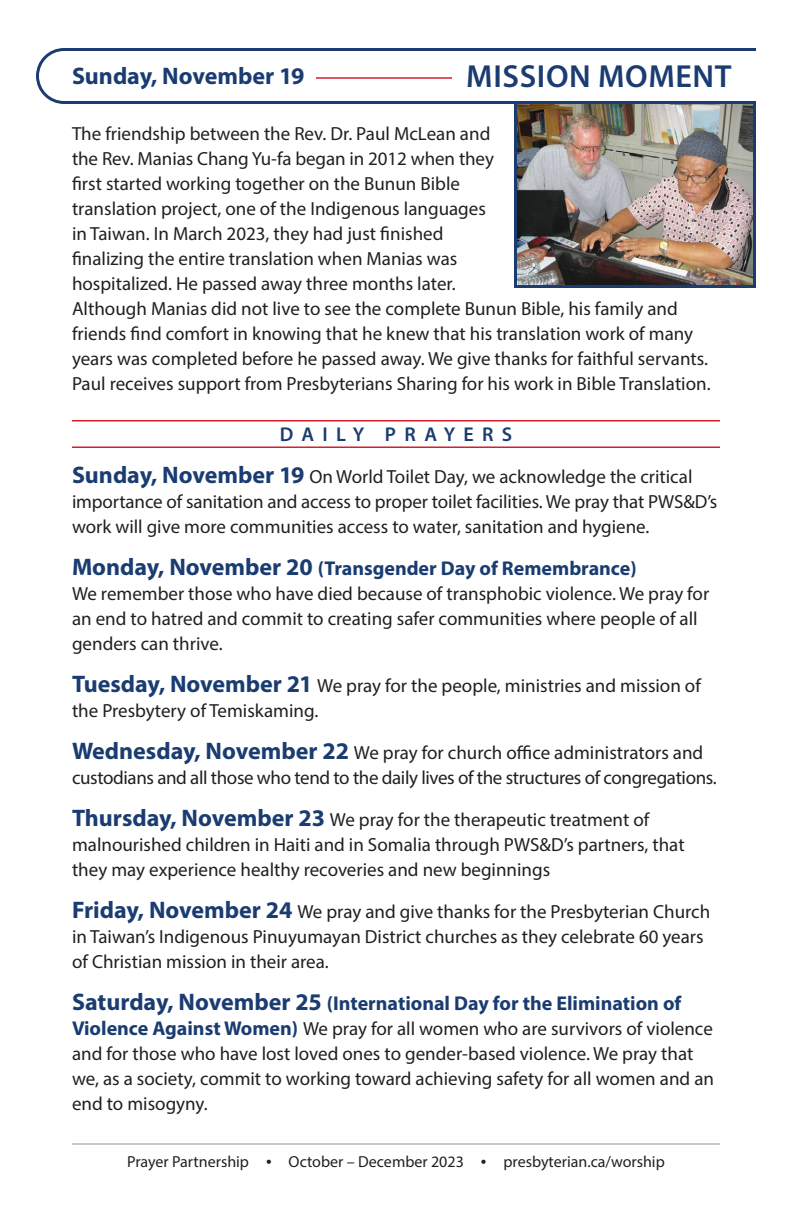
<style>
.page{position:relative;width:792px;height:1224px;background:#fff}
.page>*{position:absolute;margin:0;border:0;box-sizing:border-box;transform-origin:0 0}
.t1{font:600 32px "Myriad Pro";letter-spacing:.02em;color:#1a3c71}
.t2{font:700 24px "Myriad Pro";color:#1a3c71}
.t3{font:700 20px "Myriad Pro";color:#1a3c71}
.t4{font:600 20px "Myriad Pro";letter-spacing:.42em;color:#1a3c71}
.t5{font:19px/25px "Myriad Pro";color:#231f20}
.t6{font:19px/25px "Myriad Pro";letter-spacing:-.02em;color:#231f20}
.t7{font:16px "Myriad Pro";color:#231f20}
.s1{font-weight:700;font-size:24px;color:#1a3c71}
.s2{font-size:24px}
.s3{font-weight:700;font-size:20px;color:#1a3c71}
.s4{font-size:20px}
</style>
<div class="page">
<hr style="left:72px;top:1144px;width:648px;height:1px;background:#939598">
<img style="left:518px;top:104px;width:234px;height:180px">
<div style="left:514px;top:96px;width:242px;height:192px;border:3px solid #1a3c71"></div>
<svg style="left:36px;top:48px;width:720px;height:56px"></svg>
<hr style="left:72px;top:420px;width:648px;height:2px;background:#d3202c">
<hr style="left:72px;top:446px;width:648px;height:2px;background:#d3202c">
<hr style="left:316px;top:77px;width:136px;height:2px;background:#d3202c">
<p class="t2" style="left:72px;top:67px;width:234px">Sunday, November 19</p>
<p class="t1" style="left:466px;top:64px;width:267px">MISSION MOMENT</p>
<p class="t5" style="left:72px;top:123px;width:640px">The friendship between the Rev. Dr. Paul McLean and<br>the Rev. Manias Chang Yu-fa began in 2012 when they<br>first started working together on the Bunun Bible<br>translation project, one of the Indigenous languages<br>in Taiwan. In March 2023, they had just finished<br>finalizing the entire translation when Manias was<br>hospitalized. He passed away three months later.<br>Although Manias did not live to see the complete Bunun Bible, his family and friends find comfort in knowing that he knew that his translation work of many years was completed before he passed away. We give thanks for faithful servants.<br>Paul receives support from Presbyterians Sharing for his work in Bible Translation.</p>
<p class="t4" style="left:280px;top:426px;width:234px">DAILY PRAYERS</p>
<p class="t5" style="left:72px;top:465px;width:647px"><span class="s1">Sunday, November 19</span> On World Toilet Day, we acknowledge the critical importance of sanitation and access to proper toilet facilities. We pray that PWS&amp;D’s work will give more communities access to water, sanitation and hygiene.</p>
<p class="t3" style="left:72px;top:560px;width:566px"><span class="s2">Monday, November 20</span> (Transgender Day of Remembrance)</p>
<p class="t5" style="left:72px;top:582px;width:639px">We remember those who have died because of transphobic violence. We pray for an end to hatred and commit to creating safer communities where people of all genders can thrive.</p>
<p class="t5" style="left:72px;top:674px;width:630px"><span class="s1">Tuesday, November 21</span> We pray for the people, ministries and mission of the Presbytery of Temiskaming.</p>
<p class="t6" style="left:72px;top:741px;width:646px"><span class="s1">Wednesday, November 22</span> We pray for church office administrators and custodians and all those who tend to the daily lives of the structures of congregations.</p>
<p class="t5" style="left:72px;top:808px;width:614px"><span class="s1">Thursday, November 23</span> We pray for the therapeutic treatment of malnourished children in Haiti and in Somalia through PWS&amp;D’s partners, that they may experience healthy recoveries and new beginnings</p>
<p class="t5" style="left:72px;top:900px;width:640px"><span class="s1">Friday, November 24</span> We pray and give thanks for the Presbyterian Church in Taiwan’s Indigenous Pinuyumayan District churches as they celebrate 60 years of Christian mission in their area.</p>
<p class="t3" style="left:72px;top:995px;width:611px"><span class="s2">Saturday, November 25</span> (International Day for the Elimination of</p>
<p class="t5" style="left:72px;top:1017px;width:644px"><span class="s3">Violence Against Women)</span> We pray for all women who are survivors of violence and for those who have lost loved ones to gender-based violence. We pray that we, as a society, commit to working toward achieving safety for all women and an end to misogyny.</p>
<p class="t7" style="left:127px;top:1156px;width:539px">Prayer Partnership <span class="s4">•</span> October – December 2023 <span class="s4">•</span> presbyterian.ca/worship</p>
</div>
